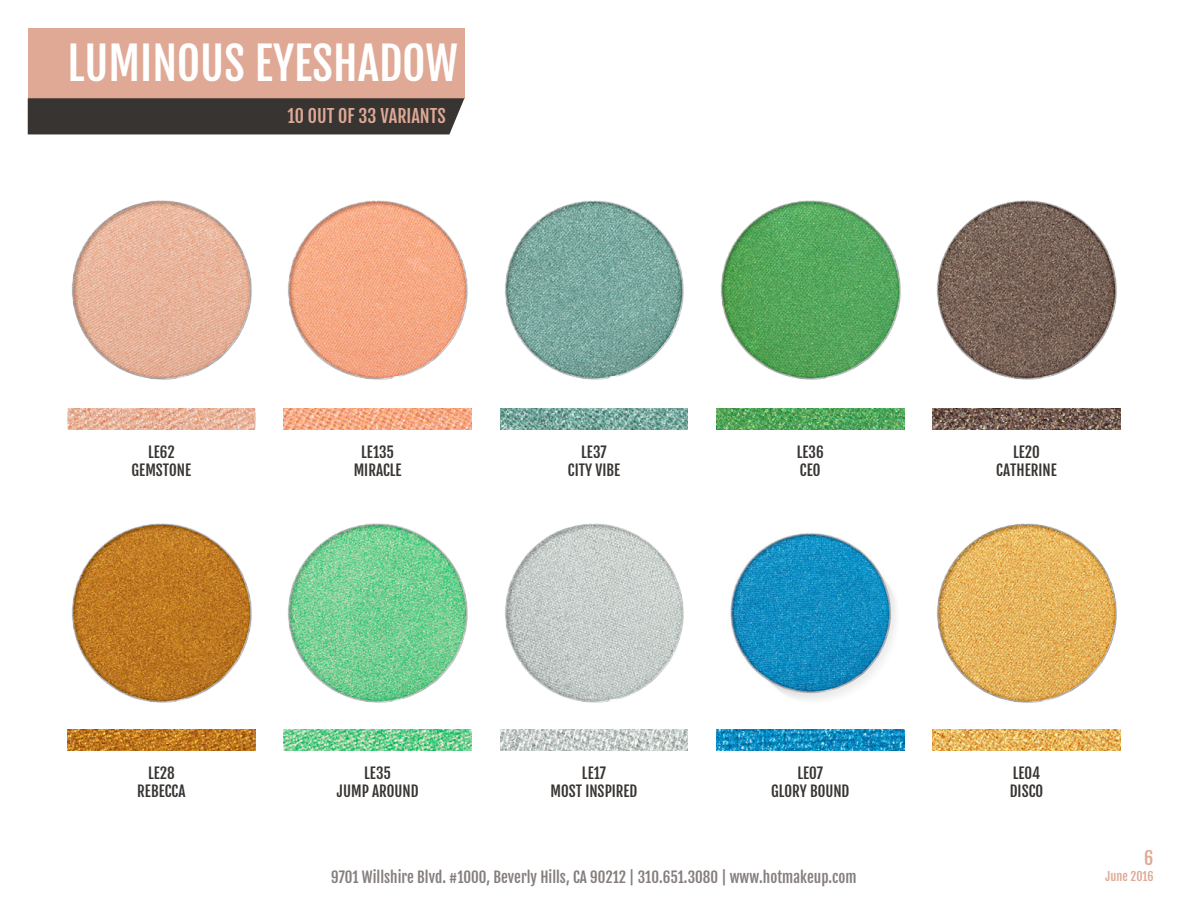
<style>
.page{position:relative;width:1188px;height:918px;background:#fff}
.page>*{position:absolute;margin:0;border:0;box-sizing:border-box;transform-origin:0 0}
.t1{font:45px "Fjalla One";color:#fff}
.t2{font:18px "Fjalla One";color:#dfa995}
.t3{font:15px/18px "Fjalla One";color:#373432;text-align:center}
.t4{font:15px "Fjalla One";color:#847e7c}
.t5{font:12px "Fjalla One";color:#dfa995}
</style>
<div class="page">
<div style="left:28px;top:28px;width:436px;height:70px;background:#dfa995"></div>
<div style="left:28px;top:98px;width:436px;height:36px;background:#373432"></div>
<img style="left:72px;top:200px;width:180px;height:180px">
<img style="left:72px;top:523px;width:180px;height:180px">
<img style="left:288px;top:200px;width:180px;height:180px">
<img style="left:288px;top:523px;width:180px;height:180px">
<img style="left:505px;top:200px;width:179px;height:180px">
<img style="left:505px;top:523px;width:179px;height:180px">
<img style="left:721px;top:200px;width:180px;height:180px">
<img style="left:730px;top:533px;width:166px;height:167px">
<img style="left:936px;top:200px;width:181px;height:180px">
<img style="left:937px;top:523px;width:180px;height:180px">
<img style="left:68px;top:408px;width:187px;height:21px">
<img style="left:68px;top:730px;width:187px;height:21px">
<img style="left:284px;top:730px;width:188px;height:21px">
<img style="left:500px;top:730px;width:188px;height:21px">
<img style="left:716px;top:730px;width:188px;height:21px">
<img style="left:933px;top:730px;width:187px;height:21px">
<img style="left:284px;top:408px;width:188px;height:21px">
<img style="left:500px;top:408px;width:188px;height:21px">
<img style="left:716px;top:408px;width:188px;height:21px">
<img style="left:933px;top:408px;width:187px;height:21px">
<h1 class="t1" style="left:68px;top:36px;width:392px">LUMINOUS EYESHADOW</h1>
<p class="t2" style="left:288px;top:105px;width:160px">10 OUT OF 33 VARIANTS</p>
<p class="t3" style="left:132px;top:443px;width:61px">LE62<br>GEMSTONE</p>
<p class="t3" style="left:354px;top:443px;width:49px">LE135<br>MIRACLE</p>
<p class="t3" style="left:568px;top:443px;width:54px">LE37<br>CITY VIBE</p>
<p class="t3" style="left:797px;top:443px;width:29px;text-align:left">LE36<br>CEO</p>
<p class="t3" style="left:996px;top:443px;width:62px">LE20<br>CATHERINE</p>
<p class="t3" style="left:137px;top:764px;width:50px">LE28<br>REBECCA</p>
<p class="t3" style="left:337px;top:764px;width:83px">LE35<br>JUMP AROUND</p>
<p class="t3" style="left:551px;top:764px;width:88px">LE17<br>MOST INSPIRED</p>
<p class="t3" style="left:771px;top:764px;width:80px">LE07<br>GLORY BOUND</p>
<p class="t3" style="left:1010px;top:764px;width:35px;text-align:left">LE04<br>DISCO</p>
<p class="t2" style="left:1144px;top:847px;width:11px">6</p>
<p class="t4" style="left:331px;top:867px;width:527px">9701 Willshire Blvd. #1000, Beverly Hills, CA 90212 | 310.651.3080 | www.hotmakeup.com</p>
<p class="t5" style="left:1106px;top:868px;width:49px">June 2016</p>
</div>
